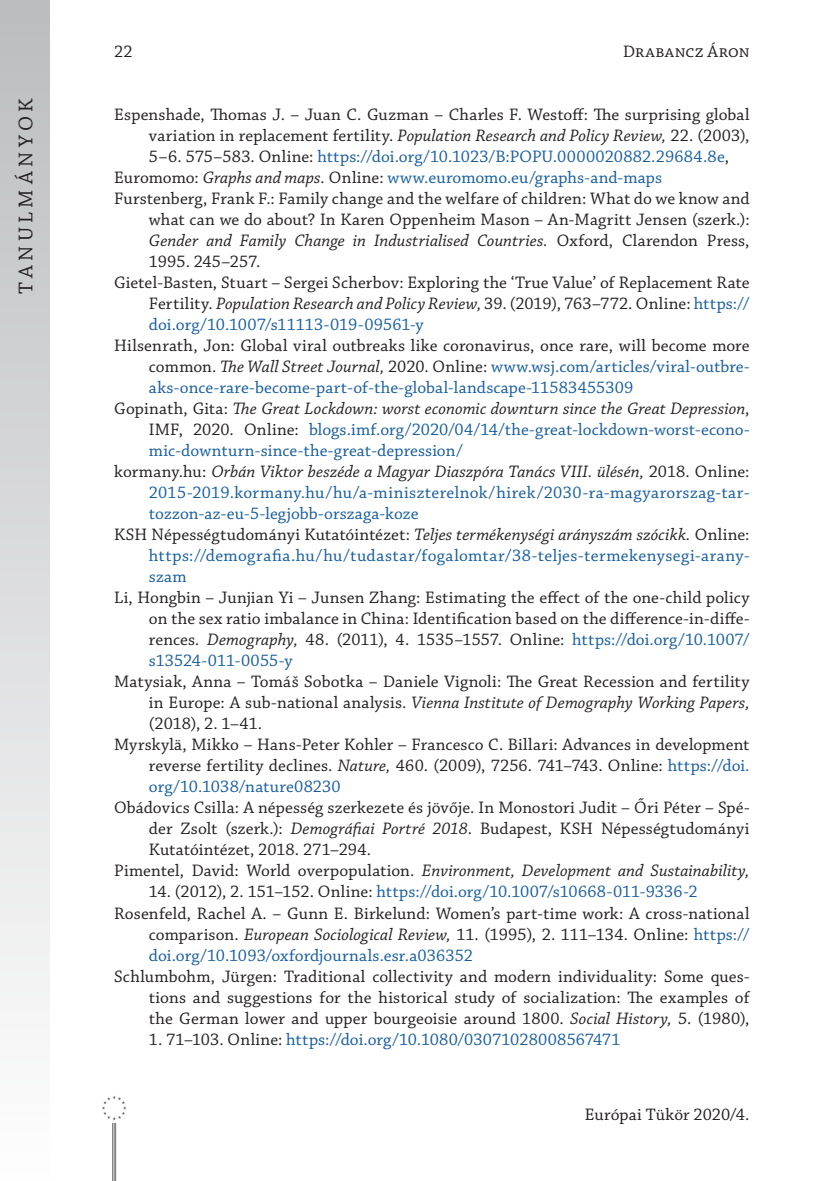
<style>
.page{position:relative;width:834px;height:1181px;background:#fff}
.page>*{position:absolute;margin:0;border:0;box-sizing:border-box;transform-origin:0 0}
.t1{font:21px "Chaparral Pro";letter-spacing:.21em;color:#231f20}
._6__Bibliography_ite{font:17.5px/21px "Chaparral Pro";letter-spacing:.005em;color:#231f20;text-align:justify}
._6__Bibliography_ite-2{font:17.5px/21px "Chaparral Pro";letter-spacing:.005em;color:#175d9e;text-align:justify}
._6__Bibliography_ite-3{font:italic 17.5px "Chaparral Pro";letter-spacing:.005em;color:#231f20}
.s1{font-style:italic}
.s2{color:#175d9e}
.s3{color:#231f20}
.s4{font-style:italic;color:#231f20}
.s5{font-style:normal}
</style>
<div class="page">
<div style="left:0;top:0;width:50px;height:1181px;background:linear-gradient(to bottom,#bbbcbf,#fefefe)"></div>
<hr style="left:112px;top:1107px;width:1px;height:74px;background:#6c6d70">
<hr style="left:114px;top:1107px;width:1px;height:74px;background:#6c6d70">
<hr style="left:115px;top:1107px;width:1px;height:74px;background:#6c6d70">
<div style="left:99px;top:1093px;width:30px;height:29px;background:#fff"></div>
<svg style="left:102px;top:1095px;width:24px;height:25px"></svg>
<p class="_6__Bibliography_ite" style="left:114px;top:42px;width:20px">22</p>
<p class="_6__Bibliography_ite" style="left:623px;top:42px;width:128px">Drabancz Áron</p>
<p class="t1" style="left:14px;top:294px;width:197px;rotate:-90deg">TANULMÁNYOK</p>
<p class="_6__Bibliography_ite" style="left:149px;top:105px;width:602px;text-indent:-35px">Espenshade, Thomas J. – Juan C. Guzman – Charles F. Westoff: The surprising global variation in replacement fertility. <span class="s1">Population Research and Policy Review,</span> 22. (2003), 5–6. 575–583. Online: <span class="s2">https://doi.org/10.1023/B:POPU.0000020882.29684.8e</span>,</p>
<p class="_6__Bibliography_ite-2" style="left:114px;top:168px;width:549px"><span class="s3">Euromomo:</span> <span class="s4">Graphs and maps.</span> <span class="s3">Online:</span> www.euromomo.eu/graphs-and-maps</p>
<p class="_6__Bibliography_ite" style="left:149px;top:189px;width:602px;text-indent:-35px">Furstenberg, Frank F.: Family change and the welfare of children: What do we know and what can we do about? In Karen Oppenheim Mason – An-Magritt Jensen (szerk.):<br><span class="s1">Gender and Family Change in Industrialised Countries.</span> Oxford, Clarendon Press, 1995. 245–257.</p>
<p class="_6__Bibliography_ite" style="left:149px;top:273px;width:602px;text-indent:-35px">Gietel-Basten, Stuart – Sergei Scherbov: Exploring the ‘True Value’ of Replacement Rate Fertility. <span class="s1">Population Research and Policy Review,</span> 39. (2019), 763–772. Online: <span class="s2">https:// doi.org/10.1007/s11113-019-09561-y</span></p>
<p class="_6__Bibliography_ite-2" style="left:149px;top:336px;width:602px;text-indent:-35px"><span class="s3">Hilsenrath, Jon: Global viral outbreaks like coronavirus, once rare, will become more common.</span> <span class="s4">The Wall Street Journal,</span> <span class="s3">2020. Online:</span> www.wsj.com/articles/viral-outbre&shy;aks-once-rare-become-part-of-the-global-landscape-11583455309</p>
<p class="_6__Bibliography_ite-2" style="left:149px;top:399px;width:602px;text-indent:-35px"><span class="s3">Gopinath, Gita:</span> <span class="s4">The Great Lockdown: worst economic downturn since the Great Depression</span><span class="s3">, IMF, 2020. Online:</span> blogs.imf.org/2020/04/14/the-great-lockdown-worst-econo&shy;mic-downturn-since-the-great-depression/</p>
<p class="_6__Bibliography_ite-2" style="left:149px;top:462px;width:602px;text-indent:-35px"><span class="s3">kormany.hu:</span> <span class="s4">Orbán Viktor beszéde a Magyar Diaszpóra Tanács VIII. ülésén,</span> <span class="s3">2018. Online:<br></span>2015-2019.kormany.hu/hu/a-miniszterelnok/hirek/2030-ra-magyarorszag-tar&shy;tozzon-az-eu-5-legjobb-orszaga-koze</p>
<p class="_6__Bibliography_ite-2" style="left:149px;top:525px;width:602px;text-indent:-35px"><span class="s3">KSH Népességtudományi Kutatóintézet:</span> <span class="s4">Teljes termékenységi arányszám szócikk.</span> <span class="s3">Online: </span>https://demografia.hu/hu/tudastar/fogalomtar/38-teljes-termekenysegi-arany&shy;szam</p>
<p class="_6__Bibliography_ite" style="left:149px;top:588px;width:602px;text-indent:-35px">Li, Hongbin – Junjian Yi – Junsen Zhang: Estimating the effect of the one-child policy on the sex ratio imbalance in China: Identification based on the difference-in-diffe&shy;rences<span class="s1">. Demography,</span> 48. (2011), 4. 1535–1557. Online: <span class="s2">https://doi.org/10.1007/ s13524-011-0055-y</span></p>
<p class="_6__Bibliography_ite" style="left:149px;top:672px;width:602px;text-indent:-35px">Matysiak, Anna – Tomáš Sobotka – Daniele Vignoli: The Great Recession and fertility in Europe: A sub-national analysis. <span class="s1">Vienna Institute of Demography Working Papers, </span>(2018), 2. 1–41.</p>
<p class="_6__Bibliography_ite" style="left:149px;top:735px;width:602px;text-indent:-35px">Myrskylä, Mikko – Hans-Peter Kohler – Francesco C. Billari: Advances in development reverse fertility declines. <span class="s1">Nature,</span> 460. (2009), 7256. 741–743. Online: <span class="s2">https://doi. org/10.1038/nature08230</span></p>
<p class="_6__Bibliography_ite" style="left:149px;top:798px;width:602px;text-indent:-35px">Obádovics Csilla: A népesség szerkezete és jövője. In Monostori Judit – Őri Péter – Spé&shy;der Zsolt (szerk.): <span class="s1">Demográfiai Portré 2018</span>. Budapest, KSH Népességtudományi Kutatóintézet, 2018. 271–294.</p>
<p class="_6__Bibliography_ite-3" style="left:114px;top:861px;width:636px"><span class="s5">Pimentel, David: World overpopulation.</span> Environment, Development and Sustainability,</p>
<p class="_6__Bibliography_ite-2" style="left:149px;top:882px;width:550px"><span class="s3">14. (2012), 2. 151–152. Online:</span> https://doi.org/10.1007/s10668-011-9336-2</p>
<p class="_6__Bibliography_ite" style="left:149px;top:903px;width:602px;text-indent:-35px">Rosenfeld, Rachel A. – Gunn E. Birkelund: Women’s part-time work: A cross-national comparison. <span class="s1">European Sociological Review,</span> 11. (1995), 2. 111–134. Online: <span class="s2">https:// doi.org/10.1093/oxfordjournals.esr.a036352</span></p>
<p class="_6__Bibliography_ite" style="left:149px;top:966px;width:602px;text-indent:-35px">Schlumbohm, Jürgen: Traditional collectivity and modern individuality: Some ques&shy;tions and suggestions for the historical study of socialization: The examples of the German lower and upper bourgeoisie around 1800. <span class="s1">Social History,</span> 5. (1980),</p>
<p class="_6__Bibliography_ite-2" style="left:149px;top:1029px;width:473px"><span class="s3">1. 71–103. Online:</span> https://doi.org/10.1080/03071028008567471</p>
<p class="_6__Bibliography_ite" style="left:584px;top:1105px;width:166px">Európai Tükör 2020/4.</p>
</div>
